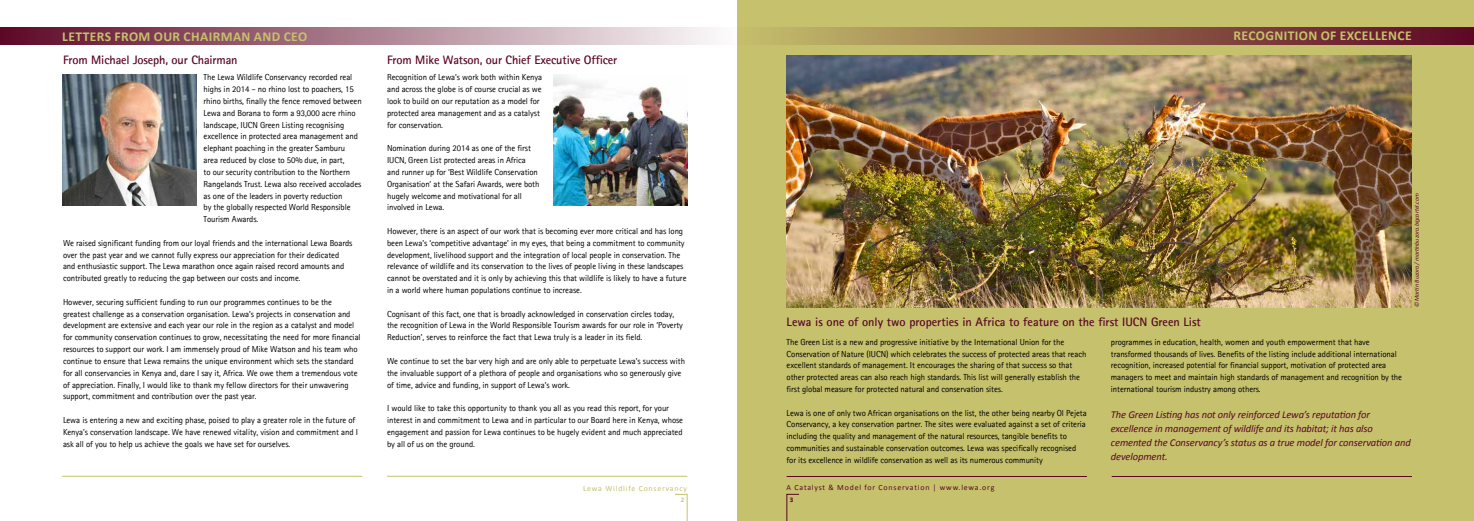
<style>
.page{position:relative;width:1474px;height:521px;background:#fff}
.page>*{position:absolute;margin:0;border:0;box-sizing:border-box;transform-origin:0 0}
.t1{font:700 13.56px "Calibri";letter-spacing:.03em;color:#c6c16d}
.t2{font:700 12.25px "Rotis Sans Serif";letter-spacing:-.01em;color:#5c0625}
.t3{font:italic 10.5px/14px "Calibri";letter-spacing:-.01em;color:#5c0625}
.t4{font:8.75px/11.8px "Rotis Sans Serif";letter-spacing:-.01em;color:#000}
.t5{font:7.88px "Calibri";letter-spacing:.1em;color:#5c0625}
.t6{font:7.88px "Calibri";letter-spacing:.1em;color:#c6c16d}
.t7{font:700 7px "Calibri";color:#cbc67a}
.t8{font:700 7px "Calibri";color:#5c0625}
.t9{font:italic 6.12px "Calibri";letter-spacing:-.01em;color:#5c0625}
</style>
<div class="page">
<div style="left:0;top:27px;width:737px;height:18px;background:linear-gradient(to right,#5d0827,#fdfdfd)"></div>
<svg style="left:675px;top:494px;width:12px;height:27px"></svg>
<hr style="left:62px;top:476px;width:300px;height:1px;background:#c6c16d">
<hr style="left:387px;top:476px;width:300px;height:1px;background:#c6c16d">
<img style="left:553px;top:74px;width:134px;height:132px">
<div style="left:737px;top:0;width:736px;height:521px;background:#c6c16d"></div>
<div style="left:737px;top:27px;width:736px;height:18px;background:linear-gradient(to right,#c5bf6c,#5d0825)"></div>
<svg style="left:786px;top:494px;width:13px;height:27px"></svg>
<hr style="left:786px;top:476px;width:300px;height:1px;background:#5c0625">
<hr style="left:1111px;top:476px;width:300px;height:1px;background:#5c0625">
<img style="left:62px;top:74px;width:134px;height:132px">
<img style="left:786px;top:55px;width:625px;height:252px">
<h1 class="t1" style="left:62px;top:26px;width:246px">LETTERS FROM OUR CHAIRMAN AND CEO</h1>
<h2 class="t2" style="left:63px;top:52px;width:176px">From Michael Joseph, our Chairman</h2>
<p class="t4" style="left:204px;top:71px;width:160px">The Lewa Wildlife Conservancy recorded real highs in 2014 – no rhino lost to poachers, 15 rhino births, finally the fence removed between Lewa and Borana to form a 93,000 acre rhino landscape, IUCN Green Listing recognising excellence in protected area management and elephant poaching in the greater Samburu area reduced by close to 50% due, in part,<br>to our security contribution to the Northern Rangelands Trust. Lewa also received accolades as one of the leaders in poverty reduction<br>by the globally respected World Responsible Tourism Awards.</p>
<p class="t4" style="left:63px;top:237px;width:291px">We raised significant funding from our loyal friends and the international Lewa Boards over the past year and we cannot fully express our appreciation for their dedicated and enthusiastic support. The Lewa marathon once again raised record amounts and contributed greatly to reducing the gap between our costs and income.</p>
<p class="t4" style="left:63px;top:296px;width:299px">However, securing sufficient funding to run our programmes continues to be the greatest challenge as a conservation organisation. Lewa’s projects in conservation and development are extensive and each year our role in the region as a catalyst and model for community conservation continues to grow, necessitating the need for more financial resources to support our work. I am immensely proud of Mike Watson and his team who continue to ensure that Lewa remains the unique environment which sets the standard for all conservancies in Kenya and, dare I say it, Africa. We owe them a tremendous vote of appreciation. Finally, I would like to thank my fellow directors for their unwavering support, commitment and contribution over the past year.</p>
<p class="t4" style="left:63px;top:414px;width:296px">Lewa is entering a new and exciting phase, poised to play a greater role in the future of<br>Kenya’s conservation landscape. We have renewed vitality, vision and commitment and I ask all of you to help us achieve the goals we have set for ourselves.</p>
<h2 class="t2" style="left:387px;top:52px;width:232px">From Mike Watson, our Chief Executive Officer</h2>
<p class="t4" style="left:387px;top:71px;width:156px">Recognition of Lewa’s work both within Kenya and across the globe is of course crucial as we look to build on our reputation as a model for protected area management and as a catalyst for conservation.</p>
<p class="t4" style="left:387px;top:142px;width:154px">Nomination during 2014 as one of the first IUCN, Green List protected areas in Africa and runner up for ‘Best Wildlife Conservation Organisation’ at the Safari Awards, were both hugely welcome and motivational for all involved in Lewa.</p>
<p class="t4" style="left:387px;top:225px;width:301px">However, there is an aspect of our work that is becoming ever more critical and has long been Lewa’s ‘competitive advantage’ in my eyes, that being a commitment to community development, livelihood support and the integration of local people in conservation. The relevance of wildlife and its conservation to the lives of people living in these landscapes cannot be overstated and it is only by achieving this that wildlife is likely to have a future in a world where human populations continue to increase.</p>
<p class="t4" style="left:387px;top:308px;width:297px">Cognisant of this fact, one that is broadly acknowledged in conservation circles today, the recognition of Lewa in the World Responsible Tourism awards for our role in ‘Poverty<br>Reduction’, serves to reinforce the fact that Lewa truly is a leader in its field.</p>
<p class="t4" style="left:387px;top:355px;width:299px">We continue to set the bar very high and are only able to perpetuate Lewa’s success with the invaluable support of a plethora of people and organisations who so generously give of time, advice and funding, in support of Lewa’s work.</p>
<p class="t4" style="left:387px;top:402px;width:297px">I would like to take this opportunity to thank you all as you read this report, for your interest in and commitment to Lewa and in particular to our Board here in Kenya, whose engagement and passion for Lewa continues to be hugely evident and much appreciated by all of us on the ground.</p>
<p class="t6" style="left:583px;top:483px;width:105px">Lewa Wildlife Conservancy</p>
<p class="t7" style="left:680px;top:494px;width:5px">2</p>
<h1 class="t1" style="left:1233px;top:26px;width:180px">RECOGNITION OF EXCELLENCE</h1>
<h2 class="t2" style="left:786px;top:314px;width:416px">Lewa is one of only two properties in Africa to feature on the first IUCN Green List</h2>
<p class="t9" style="left:1412px;top:307px;width:115px;rotate:-90deg">© Martin Buzora / martinbuzora.bigcartel.com</p>
<p class="t4" style="left:786px;top:336px;width:301px">The Green List is a new and progressive initiative by the International Union for the Conservation of Nature (IUCN) which celebrates the success of protected areas that reach excellent standards of management. It encourages the sharing of that success so that other protected areas can also reach high standards. This list will generally establish the first global measure for protected natural and conservation sites.</p>
<p class="t4" style="left:786px;top:407px;width:302px">Lewa is one of only two African organisations on the list, the other being nearby Ol Pejeta Conservancy, a key conservation partner. The sites were evaluated against a set of criteria including the quality and management of the natural resources, tangible benefits to communities and sustainable conservation outcomes. Lewa was specifically recognised for its excellence in wildlife conservation as well as its numerous community</p>
<p class="t5" style="left:786px;top:482px;width:209px">A Catalyst &amp; Model for Conservation | www.lewa.org</p>
<p class="t8" style="left:790px;top:494px;width:5px">3</p>
<p class="t4" style="left:1110px;top:336px;width:293px">programmes in education, health, women and youth empowerment that have transformed thousands of lives. Benefits of the listing include additional international recognition, increased potential for financial support, motivation of protected area managers to meet and maintain high standards of management and recognition by the international tourism industry among others.</p>
<p class="t3" style="left:1110px;top:407px;width:301px">The Green Listing has not only reinforced Lewa’s reputation for excellence in management of wildlife and its habitat; it has also cemented the Conservancy’s status as a true model for conservation and development.</p>
</div>
